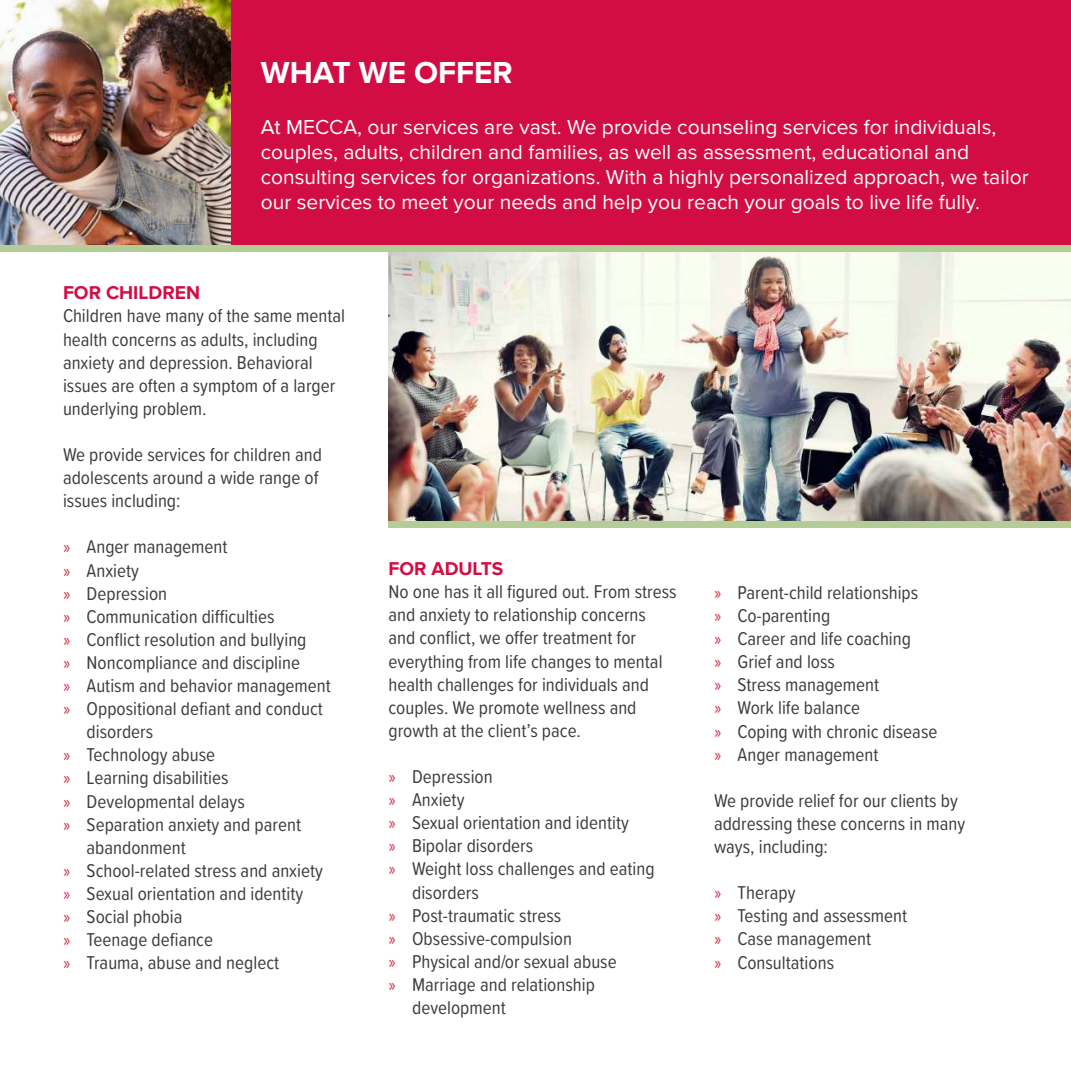
<style>
.page{position:relative;width:1071px;height:1071px;background:#fff}
.page>*{position:absolute;margin:0;border:0;box-sizing:border-box;transform-origin:0 0}
.t1{font:700 31.5px "Proxima Nova";color:#fff}
.t2{font:21px/25.2px "Proxima Nova";color:#fff}
.t3{font:19.25px/23.1px "Proxima Soft Cond";color:#3e3e3f}
.t4{font:700 19.25px "Proxima Nova";color:#d20d44}
.s1{color:#d7354f}
</style>
<div class="page">
<img style="left:0;top:0;width:231px;height:249px">
<img style="left:388px;top:252px;width:683px;height:270px">
<div style="left:231px;top:0;width:840px;height:247px;background:#d20d44"></div>
<div style="left:388px;top:522px;width:683px;height:6px;background:#b4cc95"></div>
<div style="left:1px;top:246px;width:1070px;height:6px;background:#b4cc95"></div>
<h1 class="t1" style="left:261px;top:55px;width:253px">WHAT WE OFFER</h1>
<p class="t2" style="left:261px;top:114px;width:769px">At MECCA, our services are vast. We provide counseling services for individuals, couples, adults, children and families, as well as assessment, educational and consulting services for organizations. With a highly personalized approach, we tailor our services to meet your needs and help you reach your goals to live life fully.</p>
<p class="t4" style="left:63px;top:282px;width:139px">FOR CHILDREN</p>
<p class="t3" style="left:63px;top:304px;width:284px">Children have many of the same mental health concerns as adults, including anxiety and depression. Behavioral issues are often a symptom of a larger underlying problem.</p>
<p class="t3" style="left:63px;top:442px;width:260px">We provide services for children and adolescents around a wide range of issues including:</p>
<p class="t3" style="left:63px;top:535px;width:166px"><span class="s1">»</span> Anger management</p>
<p class="t3" style="left:63px;top:558px;width:78px"><span class="s1">»</span> Anxiety</p>
<p class="t3" style="left:63px;top:581px;width:106px"><span class="s1">»</span> Depression</p>
<p class="t3" style="left:63px;top:604px;width:213px"><span class="s1">»</span> Communication difficulties</p>
<p class="t3" style="left:63px;top:627px;width:245px"><span class="s1">»</span> Conflict resolution and bullying</p>
<p class="t3" style="left:63px;top:650px;width:239px"><span class="s1">»</span> Noncompliance and discipline</p>
<p class="t3" style="left:63px;top:673px;width:269px"><span class="s1">»</span> Autism and behavior management</p>
<p class="t3" style="left:63px;top:696px;width:261px"><span class="s1">»</span> Oppositional defiant and conduct</p>
<p class="t3" style="left:87px;top:719px;width:68px">disorders</p>
<p class="t3" style="left:63px;top:743px;width:154px"><span class="s1">»</span> Technology abuse</p>
<p class="t3" style="left:63px;top:766px;width:167px"><span class="s1">»</span> Learning disabilities</p>
<p class="t3" style="left:63px;top:789px;width:183px"><span class="s1">»</span> Developmental delays</p>
<p class="t3" style="left:63px;top:812px;width:240px"><span class="s1">»</span> Separation anxiety and parent</p>
<p class="t3" style="left:87px;top:835px;width:101px">abandonment</p>
<p class="t3" style="left:63px;top:858px;width:261px"><span class="s1">»</span> School-related stress and anxiety</p>
<p class="t3" style="left:63px;top:881px;width:242px"><span class="s1">»</span> Sexual orientation and identity</p>
<p class="t3" style="left:63px;top:904px;width:121px"><span class="s1">»</span> Social phobia</p>
<p class="t3" style="left:63px;top:927px;width:152px"><span class="s1">»</span> Teenage defiance</p>
<p class="t3" style="left:63px;top:950px;width:218px"><span class="s1">»</span> Trauma, abuse and neglect</p>
<p class="t4" style="left:388px;top:558px;width:116px">FOR ADULTS</p>
<p class="t3" style="left:388px;top:579px;width:290px">No one has it all figured out. From stress and anxiety to relationship concerns and conflict, we offer treatment for everything from life changes to mental health challenges for individuals and couples. We promote wellness and growth at the client’s pace.</p>
<p class="t3" style="left:388px;top:764px;width:106px"><span class="s1">»</span> Depression</p>
<p class="t3" style="left:388px;top:787px;width:78px"><span class="s1">»</span> Anxiety</p>
<p class="t3" style="left:388px;top:810px;width:242px"><span class="s1">»</span> Sexual orientation and identity</p>
<p class="t3" style="left:388px;top:834px;width:146px"><span class="s1">»</span> Bipolar disorders</p>
<p class="t3" style="left:388px;top:857px;width:268px"><span class="s1">»</span> Weight loss challenges and eating</p>
<p class="t3" style="left:412px;top:880px;width:68px">disorders</p>
<p class="t3" style="left:388px;top:903px;width:174px"><span class="s1">»</span> Post-traumatic stress</p>
<p class="t3" style="left:388px;top:926px;width:185px"><span class="s1">»</span> Obsessive-compulsion</p>
<p class="t3" style="left:388px;top:949px;width:230px"><span class="s1">»</span> Physical and/or sexual abuse</p>
<p class="t3" style="left:388px;top:972px;width:208px"><span class="s1">»</span> Marriage and relationship</p>
<p class="t3" style="left:412px;top:995px;width:95px">development</p>
<p class="t3" style="left:714px;top:580px;width:225px"><span class="s1">»</span> Parent-child relationships<br><span class="s1">»</span> Co-parenting<br><span class="s1">»</span> Career and life coaching<br><span class="s1">»</span> Grief and loss<br><span class="s1">»</span> Stress management<br><span class="s1">»</span> Work life balance<br><span class="s1">»</span> Coping with chronic disease <span class="s1">»</span> Anger management</p>
<p class="t3" style="left:714px;top:788px;width:253px">We provide relief for our clients by addressing these concerns in many ways, including:</p>
<p class="t3" style="left:714px;top:880px;width:195px"><span class="s1">»</span> Therapy<br><span class="s1">»</span> Testing and assessment <span class="s1">»</span> Case management<br><span class="s1">»</span> Consultations</p>
</div>
